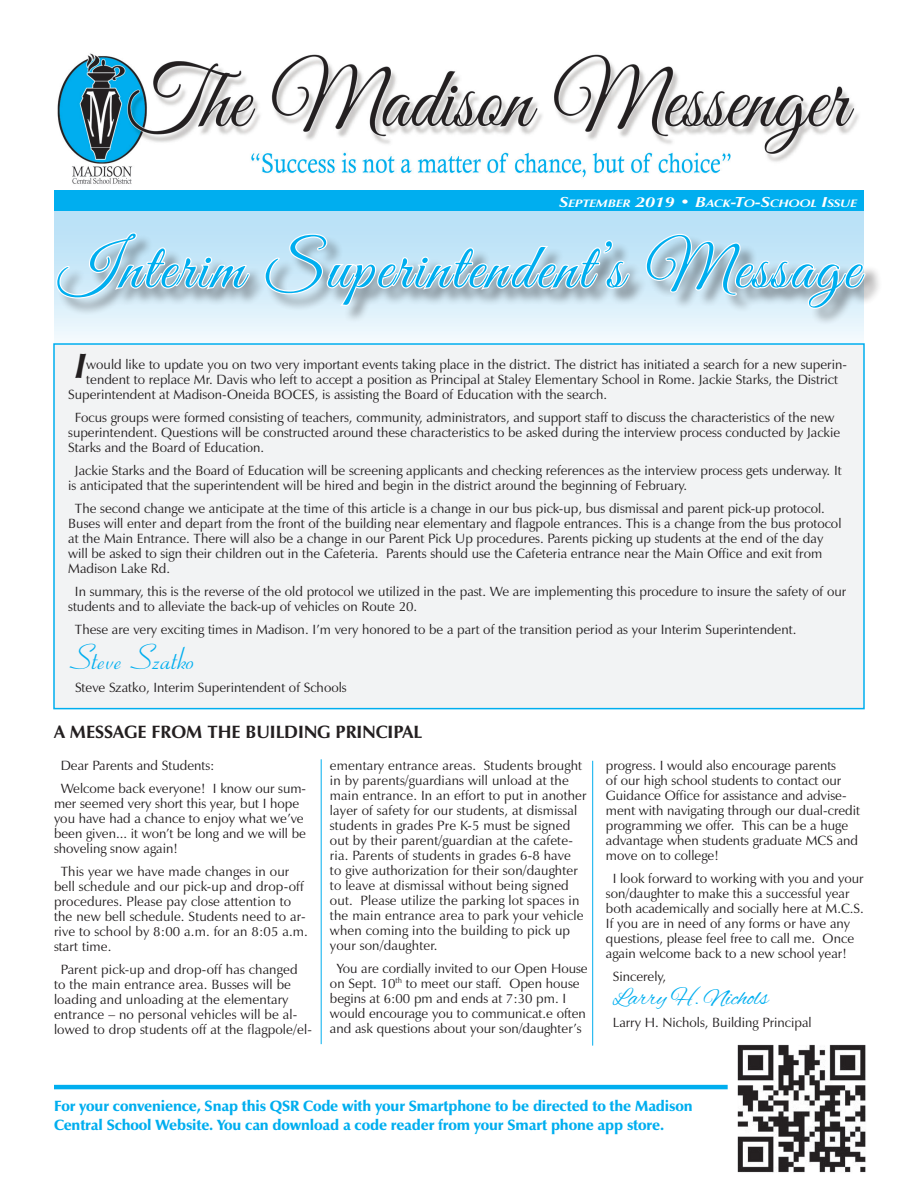
<style>
.page{position:relative;width:918px;height:1188px;background:#fff}
.page>*{position:absolute;margin:0;border:0;box-sizing:border-box;transform-origin:0 0}
.t1{font:64.5px "Great Vibes";letter-spacing:.04em;color:#00aeef}
.t2{font:36px "Cornet";color:#00aeef}
.t3{font:italic 700 35.4px "Zapf Humanist 601 BT";color:#231f20}
.t4{font:24px "Alex Brush";color:#00aeef}
.t5{font:700 18px "Zapf Humanist 601 BT";color:#231f20}
.t6{font:900 15px/19.5px "Zapf Humanist 601 BT";letter-spacing:-.01em;color:#00aeef}
.t7{font:13.5px/15px "Zapf Humanist 601 BT";color:#231f20}
.t8{font:italic 700 10.95px "Zapf Humanist 601 BT";color:#fff;scale:1.23 1}
.s1{font-size:14.55px}
</style>
<div class="page">
<svg style="left:54px;top:211px;width:810px;height:130px"></svg>
<div style="left:54px;top:190px;width:810px;height:21px;background:#00aeef"></div>
<div style="left:54px;top:344px;width:810px;height:365px;background:#f2f3f4"></div>
<div style="left:53px;top:343px;width:812px;height:366px;border:2px solid #00aeef"></div>
<div style="left:58px;top:234px;width:825px;height:92px;background:#231f20;opacity:.45"></div>
<svg style="left:55px;top:231px;width:197px;height:69px"></svg>
<svg style="left:263px;top:232px;width:369px;height:76px"></svg>
<svg style="left:645px;top:233px;width:222px;height:77px"></svg>
<img style="left:57px;top:53px;width:802px;height:131px">
<hr style="left:54px;top:1085px;width:674px;height:4px;background:#00aeef">
<hr style="left:321px;top:759px;width:1px;height:285px;background:#00aeef">
<hr style="left:592px;top:761px;width:1px;height:285px;background:#00aeef">
<img style="left:737px;top:1044px;width:129px;height:129px">
<p class="t8" style="left:559px;top:197px;width:244px"><span class="s1">S</span>EPTEMBER <span class="s1">2019 • B</span>ACK<span class="s1">-T</span>O<span class="s1">-S</span>CHOOL <span class="s1">I</span>SSUE</p>
<h1 class="t1" style="left:58px;top:232px;width:803px">Interim Superintendent’s Message</h1>
<h3 class="t3" style="left:75px;top:344px;width:13px">I</h3>
<p class="t7" style="left:86px;top:357px;width:762px">would like to update you on two very important events taking place in the district. The district has initiated a search for a new superin-</p>
<p class="t7" style="left:86px;top:372px;width:753px">tendent to replace Mr. Davis who left to accept a position as Principal at Staley Elementary School in Rome. Jackie Starks, the District</p>
<p class="t7" style="left:68px;top:387px;width:540px">Superintendent at Madison-Oneida BOCES, is assisting the Board of Education with the search.</p>
<p class="t7" style="left:68px;top:410px;width:774px;text-indent:7px">Focus groups were formed consisting of teachers, community, administrators, and support staff to discuss the characteristics of the new superintendent. Questions will be constructed around these characteristics to be asked during the interview process conducted by Jackie<br>Starks and the Board of Education.</p>
<p class="t7" style="left:68px;top:463px;width:775px;text-indent:7px">Jackie Starks and the Board of Education will be screening applicants and checking references as the interview process gets underway. It is anticipated that the superintendent will be hired and begin in the district around the beginning of February.</p>
<p class="t7" style="left:68px;top:501px;width:775px;text-indent:7px">The second change we anticipate at the time of this article is a change in our bus pick-up, bus dismissal and parent pick-up protocol.<br>Buses will enter and depart from the front of the building near elementary and flagpole entrances. This is a change from the bus protocol at the Main Entrance. There will also be a change in our Parent Pick Up procedures. Parents picking up students at the end of the day will be asked to sign their children out in the Cafeteria. Parents should use the Cafeteria entrance near the Main Office and exit from Madison Lake Rd.</p>
<p class="t7" style="left:68px;top:584px;width:780px;text-indent:7px">In summary, this is the reverse of the old protocol we utilized in the past. We are implementing this procedure to insure the safety of our students and to alleviate the back-up of vehicles on Route 20.</p>
<p class="t7" style="left:75px;top:622px;width:723px">These are very exciting times in Madison. I’m very honored to be a part of the transition period as your Interim Superintendent.</p>
<h2 class="t2" style="left:75px;top:639px;width:125px">Steve Szatko</h2>
<p class="t7" style="left:75px;top:680px;width:273px">Steve Szatko, Interim Superintendent of Schools</p>
<h3 class="t5" style="left:54px;top:721px;width:370px">A MESSAGE FROM THE BUILDING PRINCIPAL</h3>
<p class="t7" style="left:61px;top:754px;width:247px;line-height:23.1px">Dear Parents and Students:<br>Welcome back everyone! I know our sum-</p>
<p class="t7" style="left:54px;top:796px;width:253px">mer seemed very short this year, but I hope you have had a chance to enjoy what we’ve been given... it won’t be long and we will be shoveling snow again!</p>
<p class="t7" style="left:54px;top:864px;width:255px;text-indent:7px">This year we have made changes in our bell schedule and our pick-up and drop-off procedures. Please pay close attention to the new bell schedule. Students need to ar&shy;rive to school by 8:00 a.m. for an 8:05 a.m. start time.</p>
<p class="t7" style="left:54px;top:962px;width:259px;text-indent:7px">Parent pick-up and drop-off has changed to the main entrance area. Busses will be loading and unloading at the elementary entrance – no personal vehicles will be al&shy;lowed to drop students off at the flagpole/el-</p>
<p class="t7" style="left:330px;top:758px;width:258px">ementary entrance areas. Students brought in by parents/guardians will unload at the main entrance. In an effort to put in another layer of safety for our students, at dismissal students in grades Pre K-5 must be signed out by their parent/guardian at the cafete&shy;ria. Parents of students in grades 6-8 have<br>to give authorization for their son/daughter to leave at dismissal without being signed out. Please utilize the parking lot spaces in the main entrance area to park your vehicle when coming into the building to pick up your son/daughter.</p>
<p class="t7" style="left:330px;top:961px;width:259px;text-indent:7px">You are cordially invited to our Open House on Sept. 10<sup>th</sup> to meet our staff. Open house begins at 6:00 pm and ends at 7:30 pm. I would encourage you to communicat.e often and ask questions about your son/daughter’s</p>
<p class="t7" style="left:606px;top:758px;width:256px">progress. I would also encourage parents<br>of our high school students to contact our Guidance Office for assistance and advise&shy;ment with navigating through our dual-credit programming we offer. This can be a huge advantage when students graduate MCS and move on to college!</p>
<p class="t7" style="left:606px;top:871px;width:259px;text-indent:7px">I look forward to working with you and your son/daughter to make this a successful year both academically and socially here at M.C.S.<br>If you are in need of any forms or have any questions, please feel free to call me. Once again welcome back to a new school year!</p>
<p class="t7" style="left:613px;top:969px;width:55px">Sincerely,</p>
<h3 class="t4" style="left:613px;top:984px;width:157px">Larry H. Nichols</h3>
<p class="t7" style="left:613px;top:1015px;width:200px">Larry H. Nichols, Building Principal</p>
<p class="t6" style="left:54px;top:1096px;width:640px">For your convenience, Snap this QSR Code with your Smartphone to be directed to the Madison<br>Central School Website. You can download a code reader from your Smart phone app store.</p>
</div>
